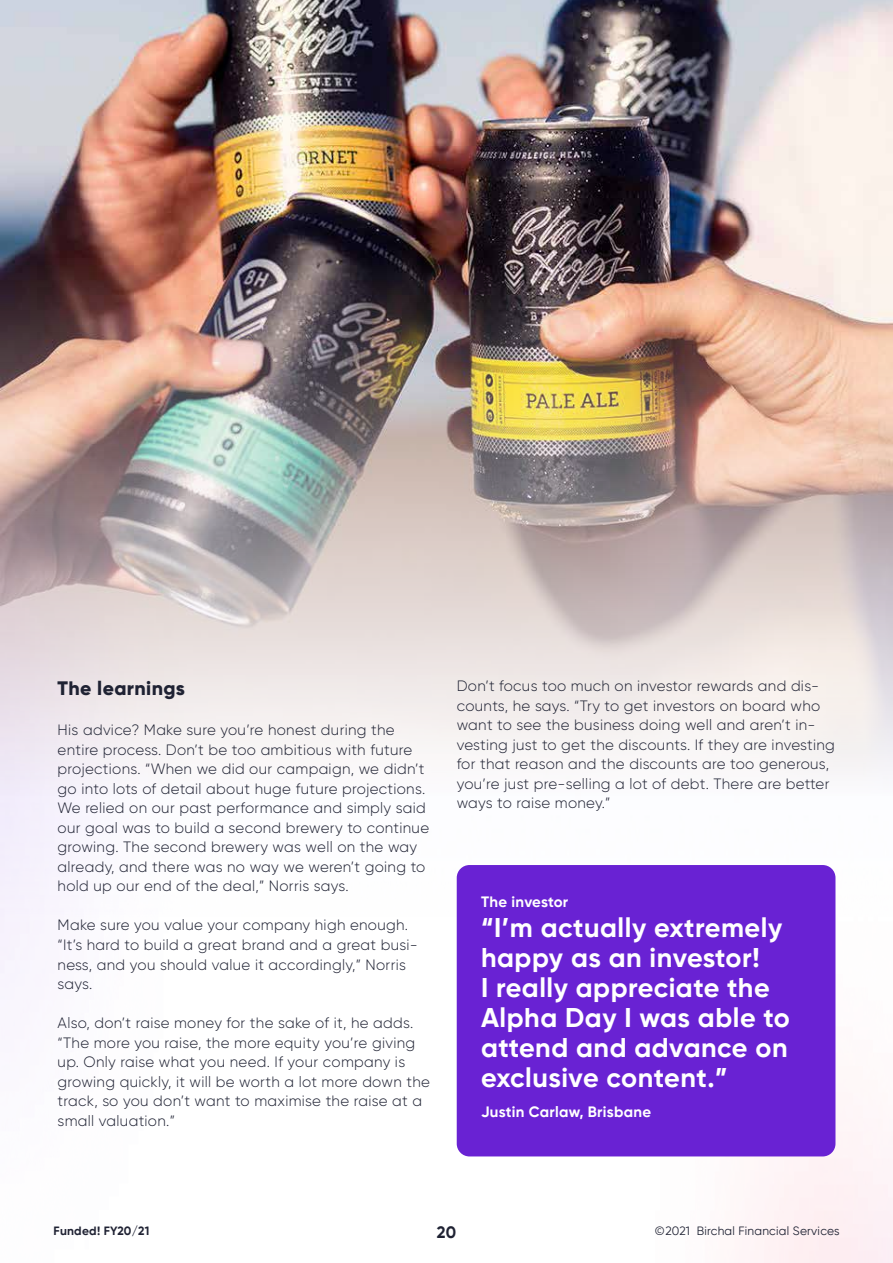
<style>
.page{position:relative;width:893px;height:1263px;background:#fff}
.page>*{position:absolute;margin:0;border:0;box-sizing:border-box;transform-origin:0 0}
.t1{font:700 27px/30px "Gilroy";letter-spacing:.02em;color:#fff}
.t2{font:800 19.5px "Gilroy";letter-spacing:.02em;color:#1f2233}
.t3{font:700 16.5px "Gilroy";color:#1f2233}
.t4{font:300 15px/19.5px "Gilroy";letter-spacing:.02em;color:#1f2233}
.t5{font:700 15px "Gilroy";letter-spacing:.02em;color:#fff}
.t6{font:12px "Gilroy";letter-spacing:.02em;color:#1f2233}
.t7{font:700 12px "Gilroy";letter-spacing:.02em;color:#1f2233}
.s1{font-family:"DIN"}
</style>
<div class="page">
<img style="left:0;top:796px;width:893px;height:467px">
<img style="left:0;top:0;width:893px;height:796px">
<div style="left:457px;top:865px;width:378px;height:291px;background:#6922d3;border-radius:13px"></div>
<h2 class="t2" style="left:58px;top:676px;width:129px">The learnings</h2>
<p class="t4" style="left:58px;top:720px;width:373px">His advice? Make sure you’re honest during the entire process. Don’t be too ambitious with future projections. “When we did our campaign, we didn’t go into lots of detail about huge future projections.<br>We relied on our past performance and simply said our goal was to build a second brewery to continue growing. The second brewery was well on the way already, and there was no way we weren’t going to hold up our end of the deal,” Norris says.</p>
<p class="t4" style="left:58px;top:915px;width:362px">Make sure you value your company high enough. “It’s hard to build a great brand and a great busi&shy;ness, and you should value it accordingly,” Norris says.</p>
<p class="t4" style="left:58px;top:1013px;width:374px">Also, don’t raise money for the sake of it, he adds. “The more you raise, the more equity you’re giving up. Only raise what you need. If your company is growing quickly, it will be worth a lot more down the track, so you don’t want to maximise the raise at a small valuation.”</p>
<p class="t4" style="left:457px;top:676px;width:380px">Don’t focus too much on investor rewards and dis&shy;counts, he says. “Try to get investors on board who want to see the business doing well and aren’t in&shy;vesting just to get the discounts. If they are investing for that reason and the discounts are too generous, you’re just pre-selling a lot of debt. There are better ways to raise money.”</p>
<p class="t5" style="left:481px;top:893px;width:89px">The investor</p>
<h1 class="t1" style="left:481px;top:913px;width:310px">“I’m actually extremely happy as an investor!<br>I really appreciate the<br>Alpha Day I was able to attend and advance on exclusive content.”</h1>
<p class="t5" style="left:481px;top:1103px;width:172px">Justin Carlaw, Brisbane</p>
<p class="t7" style="left:54px;top:1223px;width:97px">Funded! FY20/21</p>
<p class="t3" style="left:437px;top:1222px;width:21px">20</p>
<p class="t6" style="left:654px;top:1224px;width:187px"><span class="s1">©</span>2021 Birchal Financial Services</p>
</div>
